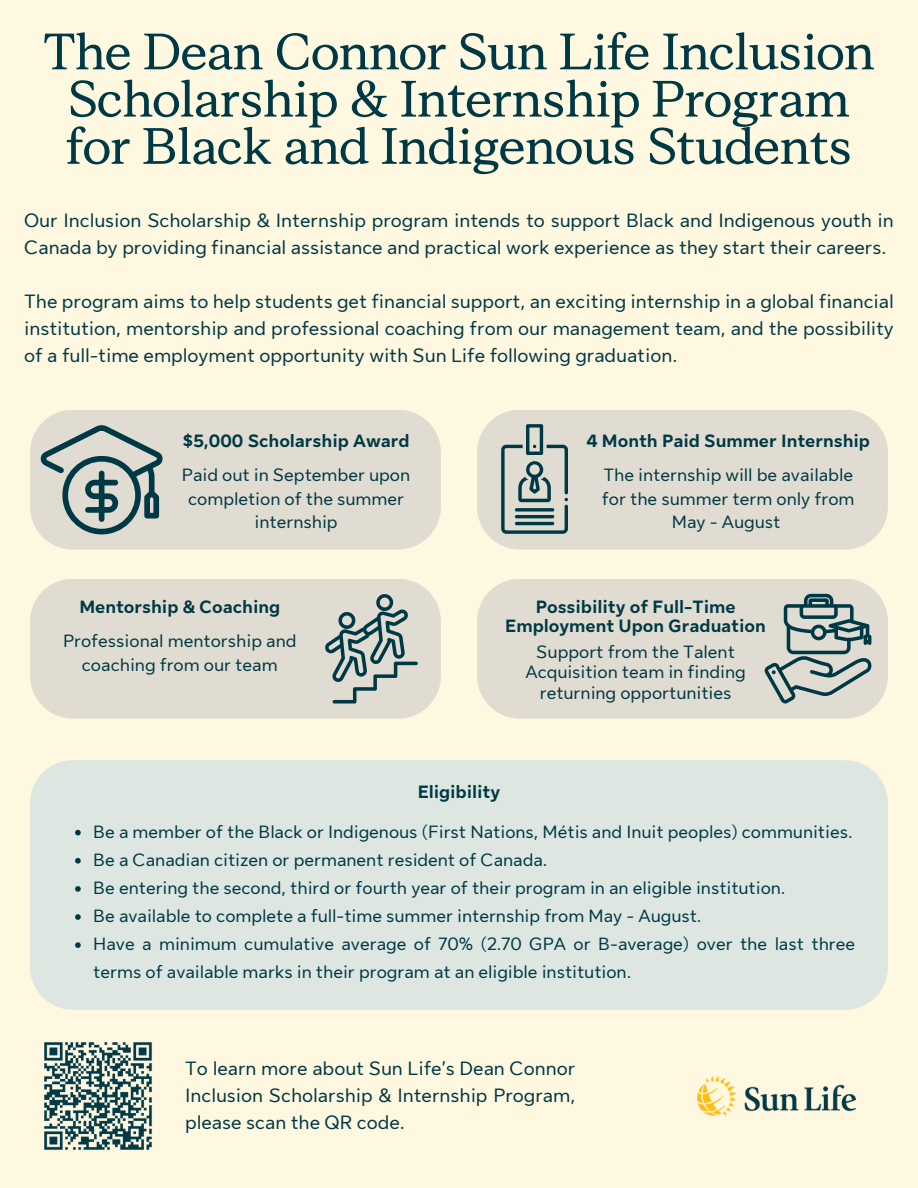
<style>
.page{position:relative;width:918px;height:1188px;background:#fff8e0}
.page>*{position:absolute;margin:0;border:0;box-sizing:border-box;transform-origin:0 0}
.t1{font:700 51px/47.2px "Sun Life New Display";color:#003946;text-align:center}
.t2{font:19.5px/27px "Sun Life New Text";color:#003946;text-align:justify}
.t3{font:18px/23.7px "Sun Life New Text";color:#003946;text-align:center}
.t4{font:700 18px/19.2px "Sun Life New Text";color:#003946;text-align:center}
</style>
<div class="page">
<img style="left:697px;top:1077px;width:159px;height:38px">
<div style="left:30px;top:410px;width:411px;height:140px;background:#e0dcd1"></div>
<div style="left:477px;top:410px;width:411px;height:140px;background:#e0dcd1"></div>
<div style="left:30px;top:579px;width:411px;height:140px;background:#e0dcd1"></div>
<div style="left:477px;top:579px;width:411px;height:140px;background:#e0dcd1"></div>
<svg style="left:41px;top:425px;width:121px;height:109px;background:#a3afab"></svg>
<svg style="left:501px;top:424px;width:67px;height:110px;background:#a0ada9"></svg>
<svg style="left:324px;top:594px;width:94px;height:110px;background:#adb6b1"></svg>
<svg style="left:764px;top:594px;width:108px;height:110px;background:#a8b3ae"></svg>
<div style="left:30px;top:760px;width:858px;height:250px;background:#dde6e1"></div>
<img style="left:44px;top:1042px;width:108px;height:108px">
<svg style="left:75px;top:830px;width:6px;height:5px"></svg>
<svg style="left:75px;top:858px;width:6px;height:6px"></svg>
<svg style="left:75px;top:886px;width:6px;height:6px"></svg>
<svg style="left:75px;top:914px;width:6px;height:6px"></svg>
<svg style="left:75px;top:942px;width:6px;height:6px"></svg>
<p class="t1" style="left:44px;top:28px;width:832px">The Dean Connor Sun Life Inclusion<br>Scholarship &amp; Internship Program for Black and Indigenous Students</p>
<p class="t2" style="left:24px;top:207px;width:871px">Our Inclusion Scholarship &amp; Internship program intends to support Black and Indigenous youth in<br>Canada by providing financial assistance and practical work experience as they start their careers.</p>
<h2 class="t2" style="left:24px;top:288px;width:871px">The program aims to help students get financial support, an exciting internship in a global financial institution, mentorship and professional coaching from our management team, and the possibility of a full-time employment opportunity with Sun Life following graduation.</h2>
<p class="t4" style="left:183px;top:431px;width:229px">$5,000 Scholarship Award</p>
<p class="t3" style="left:182px;top:463px;width:230px">Paid out in September upon completion of the summer internship</p>
<h2 class="t4" style="left:79px;top:597px;width:202px">Mentorship &amp; Coaching</h2>
<p class="t3" style="left:63px;top:630px;width:235px">Professional mentorship and coaching from our team</p>
<h2 class="t4" style="left:586px;top:431px;width:285px">4 Month Paid Summer Internship</h2>
<p class="t3" style="left:602px;top:463px;width:254px">The internship will be available for the summer term only from<br>May - August</p>
<p class="t4" style="left:505px;top:597px;width:262px">Possibility of Full-Time<br>Employment Upon Graduation</p>
<p class="t3" style="left:526px;top:642px;width:222px;line-height:20.2px">Support from the Talent<br>Acquisition team in finding returning opportunities</p>
<h2 class="t4" style="left:418px;top:783px;width:84px">Eligibility</h2>
<p class="t3" style="left:93px;top:820px;width:761px">Be a member of the Black or Indigenous (First Nations, Métis and Inuit peoples) communities.</p>
<h2 class="t3" style="left:93px;top:848px;width:456px">Be a Canadian citizen or permanent resident of Canada.</h2>
<p class="t3" style="left:93px;top:876px;width:694px">Be entering the second, third or fourth year of their program in an eligible institution.</p>
<p class="t3" style="left:93px;top:904px;width:610px">Be available to complete a full-time summer internship from May - August.</p>
<p class="t3" style="left:93px;top:930px;width:763px;line-height:28.2px;text-align:left">Have a minimum cumulative average of 70% (2.70 GPA or B-average) over the last three terms of available marks in their program at an eligible institution.</p>
<p class="t2" style="left:185px;top:1055px;width:392px">To learn more about Sun Life’s Dean Connor Inclusion Scholarship &amp; Internship Program, please scan the QR code.</p>
</div>
